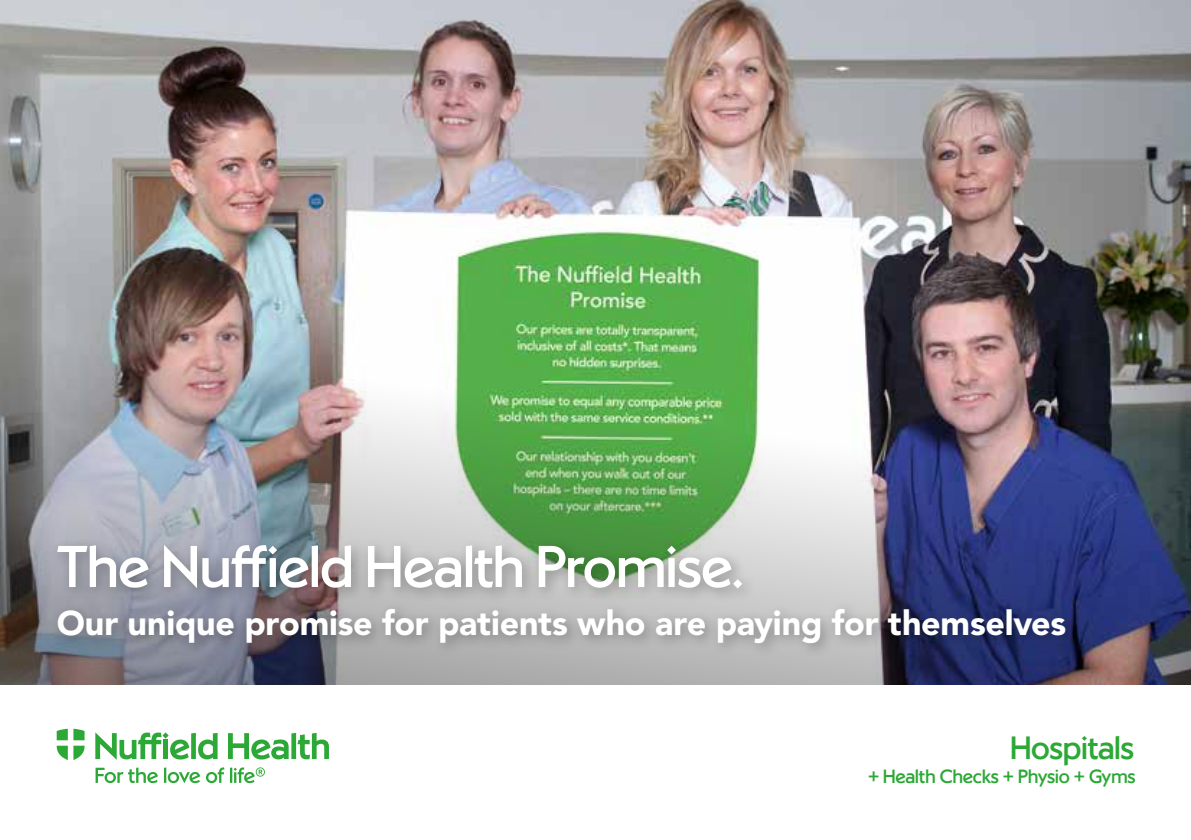
<style>
.page{position:relative;width:1191px;height:840px;background:#fff}
.page>*{position:absolute;margin:0;border:0;box-sizing:border-box;transform-origin:0 0}
.t1{font:58px "Nuffield Health Sans";letter-spacing:-.005em;color:#fff}
.t2{font:900 34px "Avenir LT Std";letter-spacing:-.005em;color:#fff}
.t3{font:32px "Nuffield Health Sans";color:#2ba835}
.t4{font:19px "Nuffield Health Sans";color:#2ba835}
</style>
<div class="page">
<svg style="left:57px;top:728px;width:28px;height:11px"></svg>
<svg style="left:57px;top:745px;width:28px;height:14px"></svg>
<div style="left:291px;top:732px;width:5px;height:26px;background:#2ba835"></div>
<svg style="left:95px;top:732px;width:94px;height:27px"></svg>
<svg style="left:297px;top:732px;width:32px;height:27px"></svg>
<svg style="left:198px;top:732px;width:20px;height:27px"></svg>
<div style="left:191px;top:732px;width:5px;height:26px;background:#2ba835"></div>
<svg style="left:228px;top:733px;width:61px;height:26px"></svg>
<svg style="left:96px;top:767px;width:62px;height:15px"></svg>
<svg style="left:164px;top:767px;width:36px;height:15px"></svg>
<svg style="left:206px;top:767px;width:18px;height:15px"></svg>
<svg style="left:230px;top:767px;width:35px;height:15px"></svg>
<img style="left:0;top:0;width:1191px;height:299px">
<img style="left:0;top:299px;width:1191px;height:385px">
<div style="left:50px;top:537px;width:1030px;height:121px;background:#000;opacity:.3"></div>
<h1 class="t1" style="left:57px;top:532px;width:688px">The Nuffield Health Promise.</h1>
<p class="t2" style="left:57px;top:602px;width:1010px">Our unique promise for patients who are paying for themselves</p>
<p class="t3" style="left:1010px;top:728px;width:125px">Hospitals</p>
<p class="t4" style="left:868px;top:765px;width:269px">+ Health Checks + Physio + Gyms</p>
</div>
